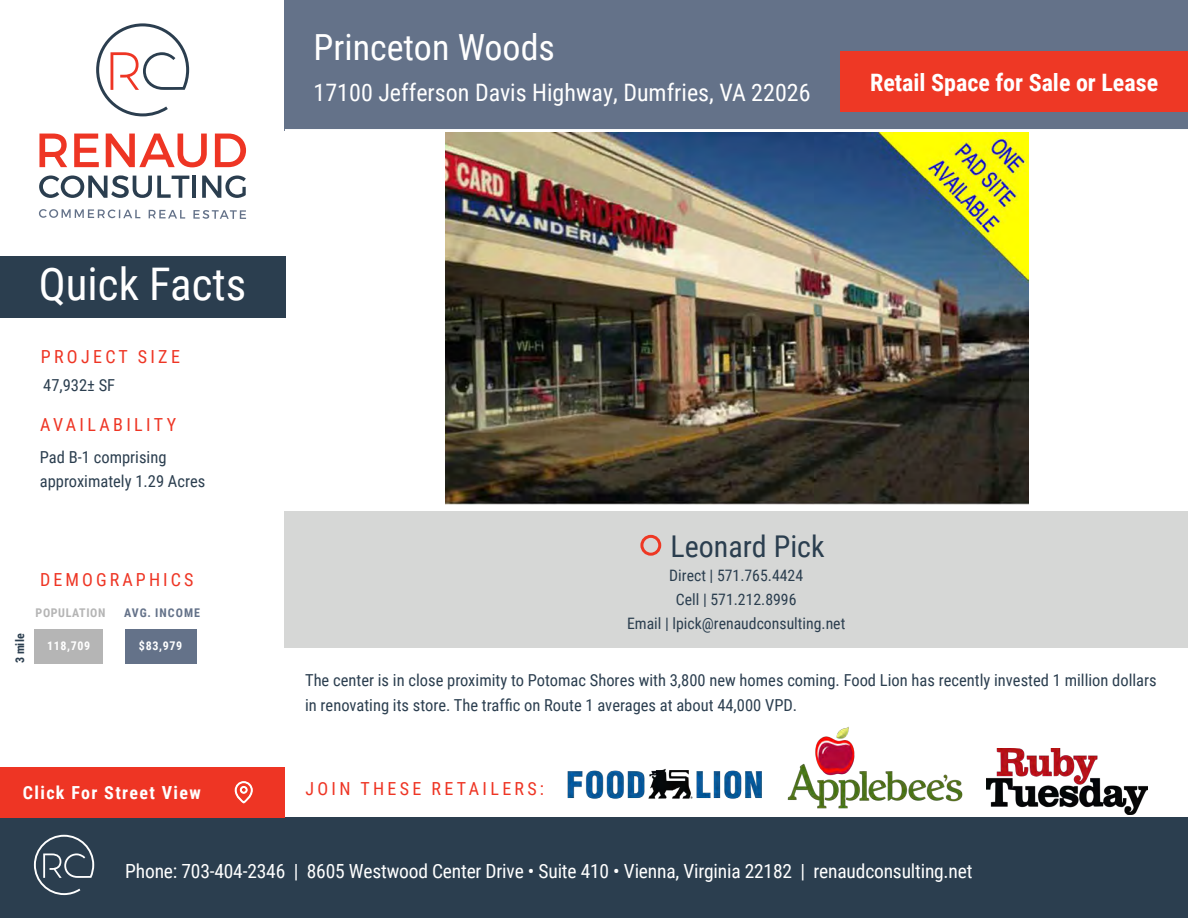
<style>
.page{position:relative;width:1188px;height:918px;background:#fff}
.page>*{position:absolute;margin:0;border:0;box-sizing:border-box;transform-origin:0 0}
.t1{font:45px "Roboto Condensed";color:#fff}
.t2{font:36px "Roboto Condensed";color:#fff}
.t3{font:30px "Roboto Condensed";color:#2b3e4f}
.t4{font:24px "Roboto Condensed";color:#fff}
.t5{font:700 24px "Roboto Condensed";color:#fff}
.t6{font:19.5px "Roboto Condensed";letter-spacing:-.01em;color:#fff}
.t7{font:18px "Roboto Condensed";letter-spacing:.185em;color:#ee3524}
.t8{font:700 18px "Roboto Condensed";letter-spacing:.075em;color:#fff}
.t9{font:16.5px/24px "Roboto Condensed";color:#2b3e4f}
.t10{font:15.75px/24px "Roboto Condensed";color:#2b3e4f;text-align:center}
.t11{font:700 12px "Roboto Condensed";letter-spacing:.05em;color:#fff}
.t12{font:700 12px "Roboto Condensed";letter-spacing:.05em;color:#b5b5b5}
.t13{font:700 12px "Roboto Condensed";letter-spacing:.085em;color:#647289}
.t14{font:700 12px "Roboto Condensed";color:#2b3e4f}
</style>
<div class="page">
<svg style="left:39px;top:209px;width:101px;height:9px"></svg>
<svg style="left:149px;top:210px;width:36px;height:9px"></svg>
<svg style="left:193px;top:210px;width:53px;height:9px"></svg>
<svg style="left:39px;top:175px;width:150px;height:23px"></svg>
<hr style="left:193px;top:176px;width:3px;height:22px;background:#2b3e4f">
<svg style="left:202px;top:175px;width:44px;height:23px"></svg>
<svg style="left:96px;top:23px;width:93px;height:93px"></svg>
<svg style="left:39px;top:134px;width:28px;height:33px"></svg>
<svg style="left:74px;top:134px;width:25px;height:33px"></svg>
<svg style="left:106px;top:134px;width:101px;height:33px"></svg>
<svg style="left:215px;top:134px;width:31px;height:33px"></svg>
<div style="left:285px;top:0;width:903px;height:131px;background:#647289"></div>
<div style="left:0;top:256px;width:285px;height:62px;background:#2b3e4f"></div>
<div style="left:0;top:818px;width:1188px;height:100px;background:#2b3e4f"></div>
<svg style="left:34px;top:835px;width:60px;height:60px"></svg>
<div style="left:285px;top:511px;width:903px;height:137px;background:#d6d7d6"></div>
<div style="left:35px;top:629px;width:68px;height:35px;background:#b5b5b5"></div>
<div style="left:125px;top:629px;width:71px;height:35px;background:#647289"></div>
<div style="left:640px;top:535px;width:21px;height:21px;border:3px solid #ee3824;border-radius:50%"></div>
<div style="left:0;top:768px;width:285px;height:50px;background:#ee3524"></div>
<svg style="left:235px;top:781px;width:18px;height:22px"></svg>
<hr style="left:285px;top:129px;width:903px;height:3px;background:#fff">
<div style="left:840px;top:52px;width:348px;height:60px;background:#ee3825"></div>
<img style="left:558px;top:768px;width:212px;height:50px">
<img style="left:787px;top:726px;width:176px;height:83px">
<img style="left:987px;top:749px;width:161px;height:65px">
<img style="left:446px;top:132px;width:582px;height:373px">
<h2 class="t2" style="left:314px;top:22px;width:243px">Princeton Woods</h2>
<h3 class="t4" style="left:314px;top:75px;width:498px">17100 Jefferson Davis Highway, Dumfries, VA 22026</h3>
<h3 class="t5" style="left:870px;top:66px;width:290px">Retail Space for Sale or Lease</h3>
<h1 class="t1" style="left:39px;top:253px;width:209px">Quick Facts</h1>
<p class="t7" style="left:41px;top:344px;width:141px">PROJECT SIZE</p>
<p class="t9" style="left:43px;top:372px;width:73px">47,932± SF</p>
<p class="t7" style="left:40px;top:412px;width:137px">AVAILABILITY</p>
<p class="t9" style="left:40px;top:445px;width:167px">Pad B-1 comprising approximately 1.29 Acres</p>
<p class="t7" style="left:40px;top:567px;width:155px">DEMOGRAPHICS</p>
<p class="t14" style="left:11px;top:663px;width:31px;rotate:-90deg">3 mile</p>
<p class="t12" style="left:36px;top:604px;width:71px">POPULATION</p>
<p class="t13" style="left:124px;top:604px;width:77px">AVG. INCOME</p>
<p class="t11" style="left:47px;top:637px;width:44px">118,709</p>
<p class="t11" style="left:139px;top:637px;width:45px">$83,979</p>
<p class="t8" style="left:23px;top:780px;width:179px">Click For Street View</p>
<h3 class="t3" style="left:671px;top:525px;width:155px">Leonard Pick</h3>
<p class="t10" style="left:627px;top:563px;width:220px">Direct | 571.765.4424<br>Cell | 571.212.8996<br>Email | lpick@renaudconsulting.net</p>
<p class="t9" style="left:305px;top:666px;width:853px;line-height:25.5px">The center is in close proximity to Potomac Shores with 3,800 new homes coming. Food Lion has recently invested 1 million dollars in renovating its store. The traffic on Route 1 averages at about 44,000 VPD.</p>
<p class="t7" style="left:305px;top:776px;width:240px">JOIN THESE RETAILERS:</p>
<p class="t6" style="left:125px;top:858px;width:849px">Phone: 703-404-2346 | 8605 Westwood Center Drive • Suite 410 • Vienna, Virginia 22182 | renaudconsulting.net</p>
</div>
